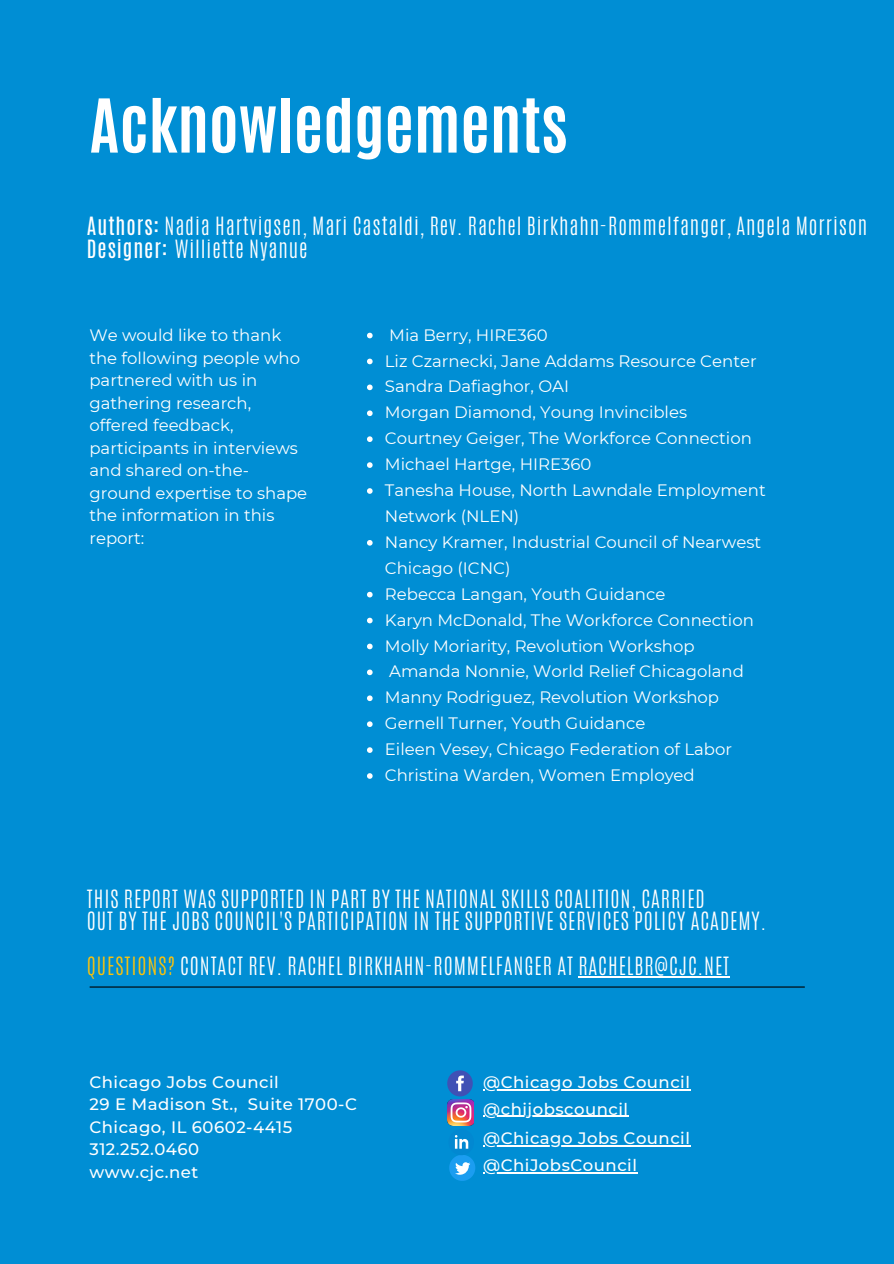
<style>
.page{position:relative;width:894px;height:1264px;background:#fff}
.page>*{position:absolute;margin:0;border:0;box-sizing:border-box;transform-origin:0 0}
.t1{font:700 63px "Antonio";color:#fff}
.t2{font:300 21px/22.5px "Antonio";letter-spacing:.045em;color:#fff}
.t3{font:16.5px/26px "Montserrat";color:#fff}
.t4{font:500 16.5px/22.5px "Montserrat";letter-spacing:.03em;color:#fff}
.s1{font-weight:400}
.s2{color:#fcc30b}
</style>
<div class="page">
<div style="left:0;top:0;width:893px;height:1263px;background:#008ed4"></div>
<hr style="left:90px;top:986px;width:714px;height:1px;background:#000">
<hr style="left:483px;top:1088px;width:207px;height:2px;background:#fff">
<svg style="left:447px;top:1070px;width:25px;height:26px"></svg>
<svg style="left:449px;top:1135px;width:26px;height:45px"></svg>
<img style="left:447px;top:1099px;width:26px;height:26px">
<svg style="left:367px;top:333px;width:5px;height:5px"></svg>
<svg style="left:367px;top:358px;width:5px;height:6px"></svg>
<svg style="left:367px;top:384px;width:5px;height:6px"></svg>
<svg style="left:367px;top:410px;width:5px;height:6px"></svg>
<svg style="left:367px;top:436px;width:5px;height:6px"></svg>
<svg style="left:367px;top:462px;width:5px;height:6px"></svg>
<svg style="left:367px;top:488px;width:5px;height:6px"></svg>
<svg style="left:367px;top:540px;width:5px;height:5px"></svg>
<svg style="left:367px;top:592px;width:5px;height:5px"></svg>
<svg style="left:367px;top:617px;width:5px;height:6px"></svg>
<svg style="left:367px;top:643px;width:5px;height:6px"></svg>
<svg style="left:367px;top:669px;width:5px;height:6px"></svg>
<svg style="left:367px;top:695px;width:5px;height:6px"></svg>
<svg style="left:367px;top:721px;width:5px;height:6px"></svg>
<svg style="left:367px;top:747px;width:5px;height:6px"></svg>
<svg style="left:367px;top:773px;width:5px;height:5px"></svg>
<hr style="left:578px;top:976px;width:152px;height:1px;background:#fff">
<hr style="left:483px;top:1144px;width:207px;height:2px;background:#fff">
<hr style="left:483px;top:1115px;width:145px;height:1px;background:#fff">
<hr style="left:483px;top:1172px;width:154px;height:1px;background:#fff">
<h1 class="t1" style="left:89px;top:81px;width:480px">Acknowledgements</h1>
<p class="t2" style="left:87px;top:215px;width:781px"><span class="s1">Authors:</span> Nadia Hartvigsen, Mari Castaldi, Rev. Rachel Birkhahn-Rommelfanger, Angela Morrison<br><span class="s1">Designer:</span> Williette Nyanue</p>
<p class="t3" style="left:89px;top:324px;width:219px;line-height:22.5px">We would like to thank the following people who partnered with us in gathering research, offered feedback, participants in interviews and shared on-the&shy;ground expertise to shape the information in this report:</p>
<p class="t3" style="left:385px;top:322px;width:382px">Mia Berry, HIRE360<br>Liz Czarnecki, Jane Addams Resource Center Sandra Dafiaghor, OAI<br>Morgan Diamond, Young Invincibles Courtney Geiger, The Workforce Connection Michael Hartge, HIRE360<br>Tanesha House, North Lawndale Employment Network (NLEN)<br>Nancy Kramer, Industrial Council of Nearwest Chicago (ICNC)<br>Rebecca Langan, Youth Guidance<br>Karyn McDonald, The Workforce Connection Molly Moriarity, Revolution Workshop Amanda Nonnie, World Relief Chicagoland Manny Rodriguez, Revolution Workshop Gernell Turner, Youth Guidance<br>Eileen Vesey, Chicago Federation of Labor Christina Warden, Women Employed</p>
<p class="t2" style="left:87px;top:887px;width:680px">THIS REPORT WAS SUPPORTED IN PART BY THE NATIONAL SKILLS COALITION, CARRIED<br>OUT BY THE JOBS COUNCIL'S PARTICIPATION IN THE SUPPORTIVE SERVICES POLICY ACADEMY.</p>
<p class="t2" style="left:87px;top:955px;width:643px"><span class="s2">QUESTIONS?</span> CONTACT REV. RACHEL BIRKHAHN-ROMMELFANGER AT RACHELBR@CJC.NET</p>
<p class="t4" style="left:89px;top:1070px;width:269px">Chicago Jobs Council<br>29 E Madison St., Suite 1700-C<br>Chicago, IL 60602-4415<br>312.252.0460<br>www.cjc.net</p>
<p class="t4" style="left:483px;top:1070px;width:208px">@Chicago Jobs Council</p>
<p class="t4" style="left:483px;top:1097px;width:146px">@chijobscouncil</p>
<p class="t4" style="left:483px;top:1126px;width:208px">@Chicago Jobs Council</p>
<p class="t4" style="left:483px;top:1153px;width:155px">@ChiJobsCouncil</p>
</div>
